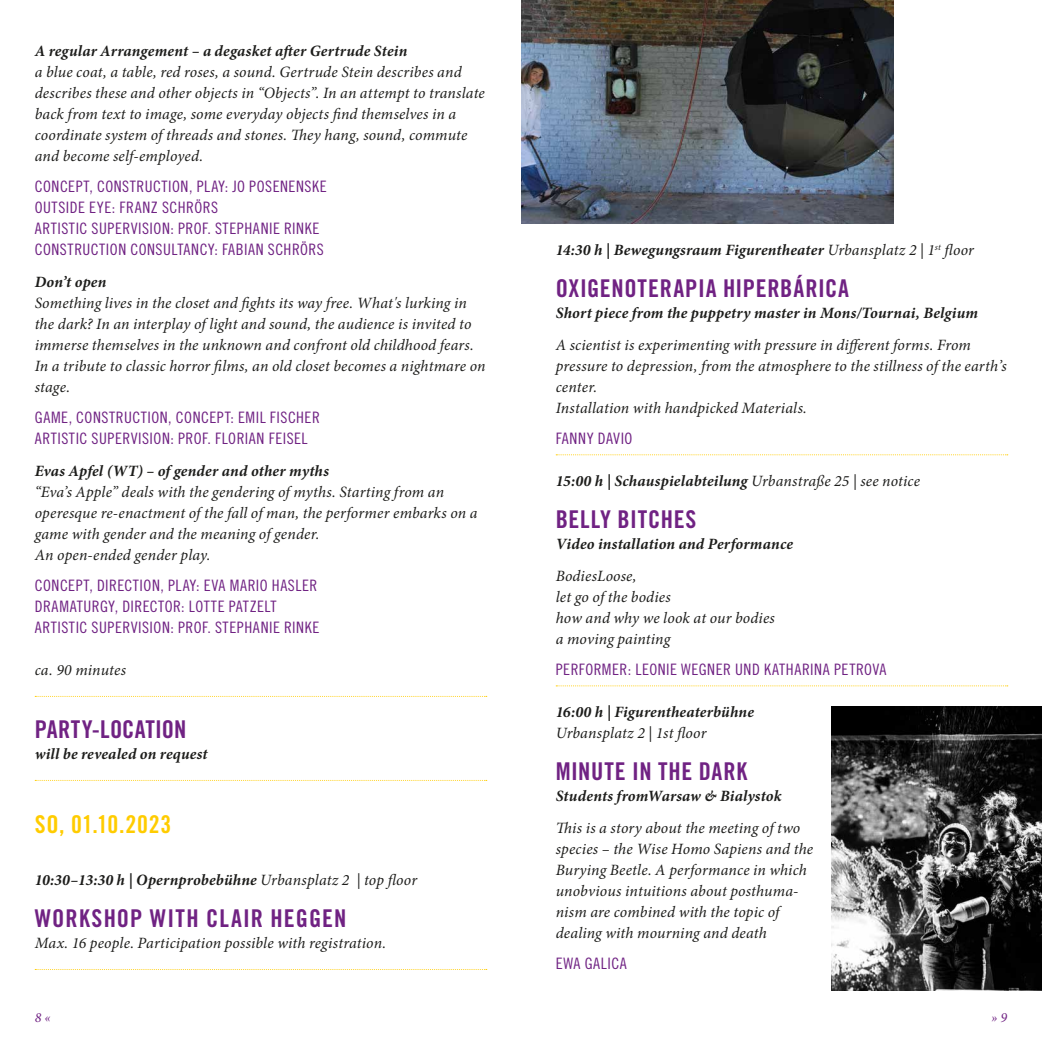
<style>
.page{position:relative;width:1042px;height:1042px;background:#fff}
.page>*{position:absolute;margin:0;border:0;box-sizing:border-box;transform-origin:0 0}
.t1{font:24.5px "Trade Gothic Bold Cond Twenty";letter-spacing:.035em;color:#702283}
.t2{font:24.5px "Trade Gothic Bold Cond Twenty";letter-spacing:.01em;color:#702283}
.t3{font:24.5px "Trade Gothic Bold Cond Twenty";letter-spacing:.03em;color:#fc0}
.t4{font:italic 15.75px/21px "Minion Pro";letter-spacing:.01em;color:#1d1d1b}
.t5{font:italic 700 15.75px "Minion Pro";letter-spacing:.01em;color:#1d1d1b}
.t6{font:15.75px/21px "Trade Gothic Cond Eighteen";letter-spacing:.035em;color:#702283}
.t7{font:italic 14px "Minion Pro";color:#702283}
.s1{font-weight:400}
</style>
<div class="page">
<svg style="left:35px;top:696px;width:452px;height:1px"></svg>
<svg style="left:35px;top:780px;width:452px;height:1px"></svg>
<svg style="left:35px;top:969px;width:452px;height:1px"></svg>
<svg style="left:556px;top:454px;width:452px;height:1px"></svg>
<svg style="left:556px;top:685px;width:452px;height:1px"></svg>
<img style="left:521px;top:0;width:372px;height:224px">
<img style="left:831px;top:707px;width:211px;height:283px">
<p class="t5" style="left:35px;top:39px;width:374px">A regular Arrangement – a degasket after Gertrude Stein</p>
<p class="t4" style="left:35px;top:61px;width:452px">a blue coat, a table, red roses, a sound. Gertrude Stein describes and describes these and other objects in “Objects”. In an attempt to translate back from text to image, some everyday objects find themselves in a coordinate system of threads and stones. They hang, sound, commute and become self-employed.</p>
<p class="t6" style="left:35px;top:176px;width:294px">CONCEPT, CONSTRUCTION, PLAY: JO POSENENSKE OUTSIDE EYE: FRANZ SCHRÖRS<br>ARTISTIC SUPERVISION: PROF. STEPHANIE RINKE CONSTRUCTION CONSULTANCY: FABIAN SCHRÖRS</p>
<p class="t5" style="left:35px;top:270px;width:73px">Don’t open</p>
<p class="t4" style="left:35px;top:292px;width:452px">Something lives in the closet and fights its way free. What's lurking in the dark? In an interplay of light and sound, the audience is invited to immerse themselves in the unknown and confront old childhood fears.<br>In a tribute to classic horror films, an old closet becomes a nightmare on stage.</p>
<p class="t6" style="left:35px;top:407px;width:287px">GAME, CONSTRUCTION, CONCEPT: EMIL FISCHER<br>ARTISTIC SUPERVISION: PROF. FLORIAN FEISEL</p>
<p class="t5" style="left:35px;top:459px;width:296px">Evas Apfel (WT) – of gender and other myths</p>
<p class="t4" style="left:35px;top:481px;width:444px">“Eva’s Apple” deals with the gendering of myths. Starting from an operesque re-enactment of the fall of man, the performer embarks on a game with gender and the meaning of gender.<br>An open-ended gender play.</p>
<p class="t6" style="left:35px;top:575px;width:286px">CONCEPT, DIRECTION, PLAY: EVA MARIO HASLER<br>DRAMATURGY, DIRECTOR: LOTTE PATZELT<br>ARTISTIC SUPERVISION: PROF. STEPHANIE RINKE</p>
<p class="t4" style="left:35px;top:660px;width:93px">ca. 90 minutes</p>
<h1 class="t2" style="left:35px;top:715px;width:153px">PARTY-LOCATION</h1>
<p class="t5" style="left:35px;top:743px;width:174px">will be revealed on request</p>
<h1 class="t3" style="left:35px;top:809px;width:138px">SO, 01.10.2023</h1>
<p class="t5" style="left:35px;top:869px;width:384px">10:30–13:30 h | Opernprobebühne <span class="s1">Urbansplatz 2 | top floor</span></p>
<h1 class="t1" style="left:35px;top:904px;width:313px">WORKSHOP WITH CLAIR HEGGEN</h1>
<p class="t4" style="left:35px;top:933px;width:353px">Max. 16 people. Participation possible with registration.</p>
<p class="t5" style="left:556px;top:239px;width:420px">14:30 h | Bewegungsraum Figurentheater <span class="s1">Urbansplatz 2 | 1</span><sup>st</sup> <span class="s1">floor</span></p>
<h1 class="t1" style="left:556px;top:274px;width:295px">OXIGENOTERAPIA HIPERBÁRICA</h1>
<p class="t5" style="left:556px;top:302px;width:424px">Short piece from the puppetry master in Mons/Tournai, Belgium</p>
<p class="t4" style="left:556px;top:334px;width:452px">A scientist is experimenting with pressure in different forms. From pressure to depression, from the atmosphere to the stillness of the earth’s center.<br>Installation with handpicked Materials.</p>
<p class="t6" style="left:556px;top:428px;width:78px">FANNY DAVIO</p>
<p class="t5" style="left:556px;top:470px;width:366px">15:00 h | Schauspielabteilung <span class="s1">Urbanstraße 25 | see notice</span></p>
<h1 class="t1" style="left:556px;top:505px;width:142px">BELLY BITCHES</h1>
<p class="t5" style="left:556px;top:533px;width:239px">Video installation and Performance</p>
<p class="t4" style="left:556px;top:565px;width:221px">BodiesLoose,<br>let go of the bodies<br>how and why we look at our bodies a moving painting</p>
<p class="t6" style="left:556px;top:659px;width:332px">PERFORMER: LEONIE WEGNER UND KATHARINA PETROVA</p>
<p class="t5" style="left:556px;top:701px;width:200px">16:00 h | Figurentheaterbühne</p>
<p class="t4" style="left:556px;top:723px;width:152px">Urbansplatz 2 | 1st floor</p>
<h1 class="t1" style="left:556px;top:757px;width:193px">MINUTE IN THE DARK</h1>
<p class="t5" style="left:556px;top:785px;width:227px">Students fromWarsaw &amp; Bialystok</p>
<p class="t4" style="left:556px;top:817px;width:259px">This is a story about the meeting of two species – the Wise Homo Sapiens and the Burying Beetle. A performance in which unobvious intuitions about posthuma&shy;nism are combined with the topic of dealing with mourning and death</p>
<p class="t6" style="left:556px;top:953px;width:73px">EWA GALICA</p>
<p class="t7" style="left:35px;top:1008px;width:18px">8 «</p>
<p class="t7" style="left:991px;top:1008px;width:18px">» 9</p>
</div>
